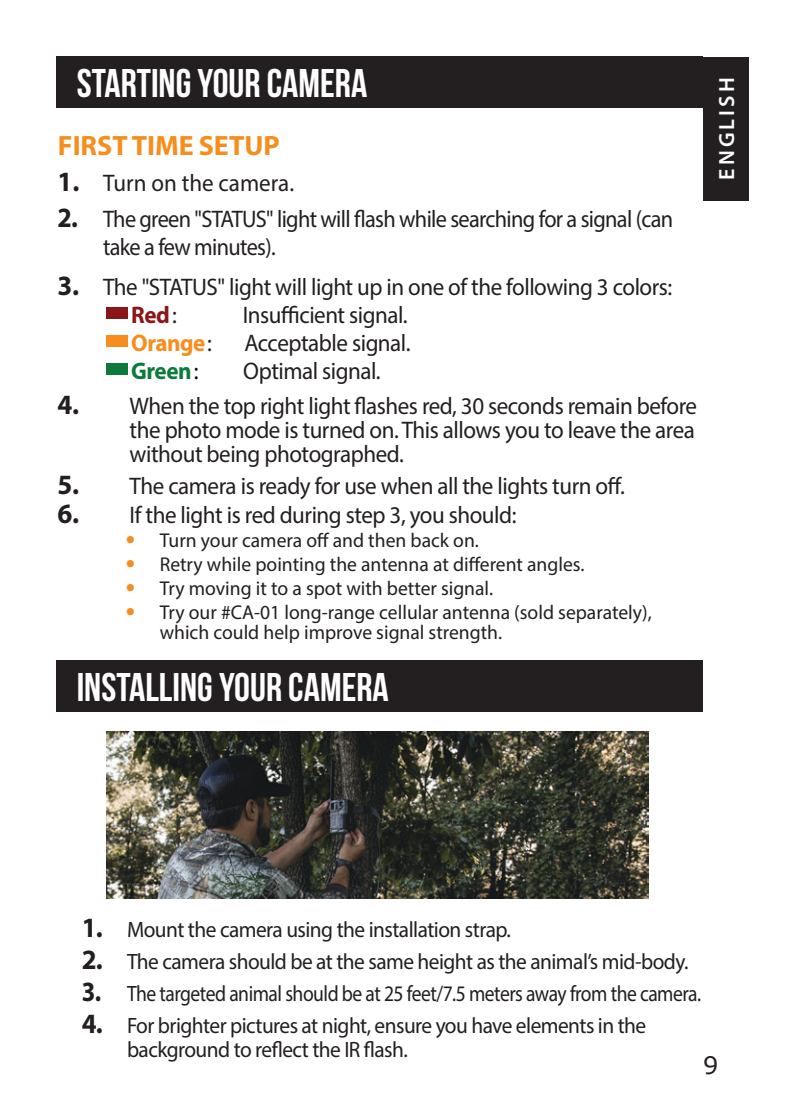
<style>
.page{position:relative;width:794px;height:1112px;background:#fff}
.page>*{position:absolute;margin:0;border:0;box-sizing:border-box;transform-origin:0 0}
.t1{font:184px "Myriad Pro";color:#8b1619;scale:.48 1}
.t2{font:184px "Myriad Pro";color:#f68e1e;scale:.48 1}
.t3{font:184px "Myriad Pro";color:#0c793d;scale:.48 1}
.t4{font:700 40px "Bebas Neue";color:#fff}
.t5{font:700 28px "Myriad Pro";color:#f68e1e}
.t6{font:24px/24px "Myriad Pro";letter-spacing:-.02em;color:#231f20;text-align:justify;scale:.96 1}
.t7{font:24px/28px "Myriad Pro";letter-spacing:-.02em;color:#231f20;scale:.93 1}
.t8{font:24px "Myriad Pro";color:#231f20;scale:.96 1}
.t9{font:700 24px "Myriad Pro";letter-spacing:-.02em;color:#f68e1e;scale:.96 1}
.t10{font:700 24px "Myriad Pro";letter-spacing:-.02em;color:#0c793d;scale:.96 1}
.t11{font:700 24px "Myriad Pro";color:#8b1619;scale:.96 1}
.t12{font:24px "Verdana";color:#231f20}
.t13{font:22.4px/24px "Myriad Pro";letter-spacing:-.025em;color:#231f20;scale:.96 1}
.t14{font:22.4px "Myriad Pro";letter-spacing:-.025em;color:#231f20;scale:.88 1}
.t15{font:600 22px "Myriad Pro";letter-spacing:.14em;color:#fff}
.t16{font:20px/20px "Myriad Pro";color:#231f20}
.s1{font-weight:700;font-size:28px}
.s2{font-weight:400;color:#231f20}
.s3{font-weight:400;color:#000}
.s4{font-weight:700;font-style:italic;font-size:28px;color:#f68e1e}
</style>
<div class="page">
<div style="left:703px;top:57px;width:45px;height:143px;background:#231f20"></div>
<div style="left:57px;top:57px;width:646px;height:51px;background:#231f20"></div>
<img style="left:107px;top:731px;width:542px;height:167px">
<div style="left:57px;top:660px;width:646px;height:51px;background:#231f20"></div>
<h2 class="t4" style="left:77px;top:61px;width:292px">STARTING YOUR CAMERA</h2>
<p class="t5" style="left:58px;top:127px;width:223px">FIRST TIME SETUP</p>
<p class="t8" style="left:58px;top:168px;width:248px"><span class="s1">1.</span> Turn on the camera.</p>
<p class="t7" style="left:103px;top:204px;width:614px;text-indent:-45px"><span class="s1">2.</span> The green "STATUS" light will flash while searching for a signal (can take a few minutes).</p>
<p class="t6" style="left:58px;top:274px;width:642px"><span class="s1">3.</span> The "STATUS" light will light up in one of the following 3 colors:</p>
<h1 class="t1" style="left:103px;top:188px;width:58px">-</h1>
<p class="t11" style="left:131px;top:299px;width:49px">Red<span class="s2">:</span></p>
<p class="t6" style="left:243px;top:302px;width:173px">Insufficient signal.</p>
<h1 class="t2" style="left:103px;top:216px;width:58px">-</h1>
<p class="t9" style="left:131px;top:327px;width:85px">Orange<span class="s2">:</span></p>
<p class="t6" style="left:244px;top:330px;width:174px">Acceptable signal.</p>
<h1 class="t3" style="left:103px;top:244px;width:58px">-</h1>
<p class="t10" style="left:131px;top:355px;width:72px">Green<span class="s3">:</span></p>
<p class="t6" style="left:243px;top:358px;width:145px">Optimal signal.</p>
<p class="t6" style="left:130px;top:394px;width:592px;text-indent:-72px"><span class="s1">4.</span> When the top right light flashes red, 30 seconds remain before the photo mode is turned on. This allows you to leave the area without being photographed.</p>
<p class="t6" style="left:58px;top:474px;width:592px"><span class="s1">5.</span> The camera is ready for use when all the lights turn off.</p>
<p class="t6" style="left:58px;top:502px;width:479px"><span class="s1">6.</span> If the light is red during step 3, you should:</p>
<p class="t16" style="left:126px;top:529px;width:355px"><span class="s4">•</span> Turn your camera off and then back on.</p>
<p class="t16" style="left:126px;top:553px;width:460px"><span class="s4">•</span> Retry while pointing the antenna at different angles.</p>
<p class="t16" style="left:126px;top:577px;width:369px"><span class="s4">•</span> Try moving it to a spot with better signal.</p>
<p class="t16" style="left:160px;top:601px;width:493px;text-indent:-34px"><span class="s4">•</span> Try our #CA-01 long-range cellular antenna (sold separately), which could help improve signal strength.</p>
<h2 class="t4" style="left:77px;top:665px;width:313px">INSTALLING YOUR CAMERA</h2>
<p class="t15" style="left:713px;top:180px;width:104px;rotate:-90deg">ENGLISH</p>
<p class="t13" style="left:82px;top:916px;width:449px"><span class="s1">1.</span> Mount the camera using the installation strap.</p>
<p class="t13" style="left:82px;top:948px;width:634px"><span class="s1">2.</span> The camera should be at the same height as the animal’s mid-body.</p>
<p class="t14" style="left:82px;top:979px;width:705px"><span class="s1">3.</span> The targeted animal should be at 25 feet/7.5 meters away from the camera.</p>
<p class="t13" style="left:127px;top:1012px;width:542px;text-indent:-45px"><span class="s1">4.</span> For brighter pictures at night, ensure you have elements in the background to reflect the IR flash.</p>
<p class="t12" style="left:703px;top:1048px;width:17px">9</p>
</div>
